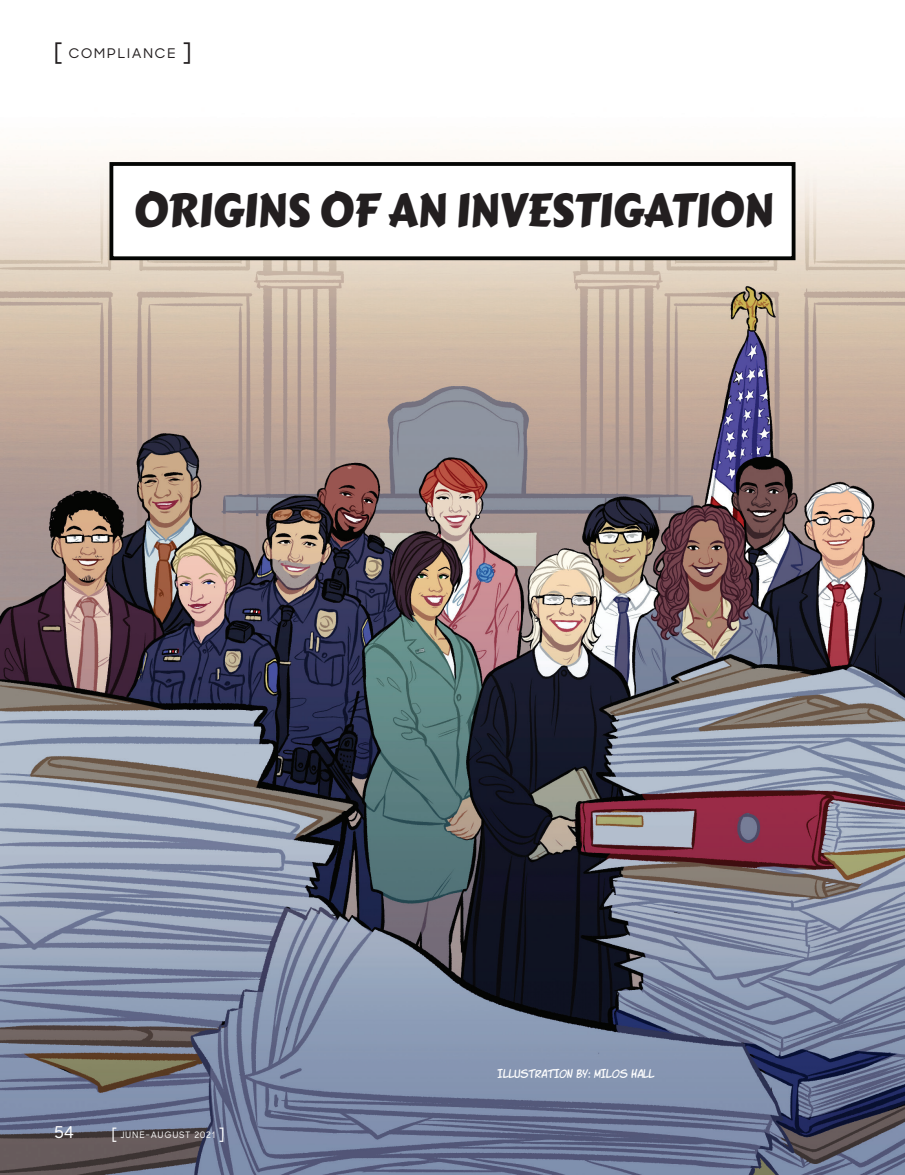
<style>
.page{position:relative;width:905px;height:1175px;background:#fff}
.page>*{position:absolute;margin:0;border:0;box-sizing:border-box;transform-origin:0 0}
._1-BODY_TEXT{font:46.05px "Carter One";letter-spacing:-.01em;color:#231f20;scale:.96 1}
.t1{font:500 16.5px "Sharp Sans";color:#fff}
._1-BODY_TEXT-2{font:15px "VTC Letterer Pro";color:#fff;scale:.96 1}
.t2{font:500 13.5px "Sharp Sans";letter-spacing:.1em;color:#231f20}
.t3{font:500 9px "Sharp Sans";letter-spacing:.095em;color:#fff;scale:.93 1}
.s1{font-size:22.5px}
.s2{font-size:15px}
</style>
<div class="page">
<img style="left:0;top:154px;width:904px;height:1020px">
<div style="left:109px;top:162px;width:686px;height:98px;background:#fff;border:4px solid #040503"></div>
<p class="t2" style="left:54px;top:43px;width:139px"><span class="s1">[</span> COMPLIANCE <span class="s1">]</span></p>
<p class="_1-BODY_TEXT" style="left:133px;top:175px;width:668px">ORIGINS OF AN INVESTIGATION</p>
<p class="t1" style="left:54px;top:1120px;width:21px">54</p>
<p class="t3" style="left:112px;top:1128px;width:122px"><span class="s2">[</span> JUNE–AUGUST 2021 <span class="s2">]</span></p>
<p class="_1-BODY_TEXT-2" style="left:497px;top:1067px;width:165px">ILLUSTRATION BY: MILOS HALL</p>
</div>
